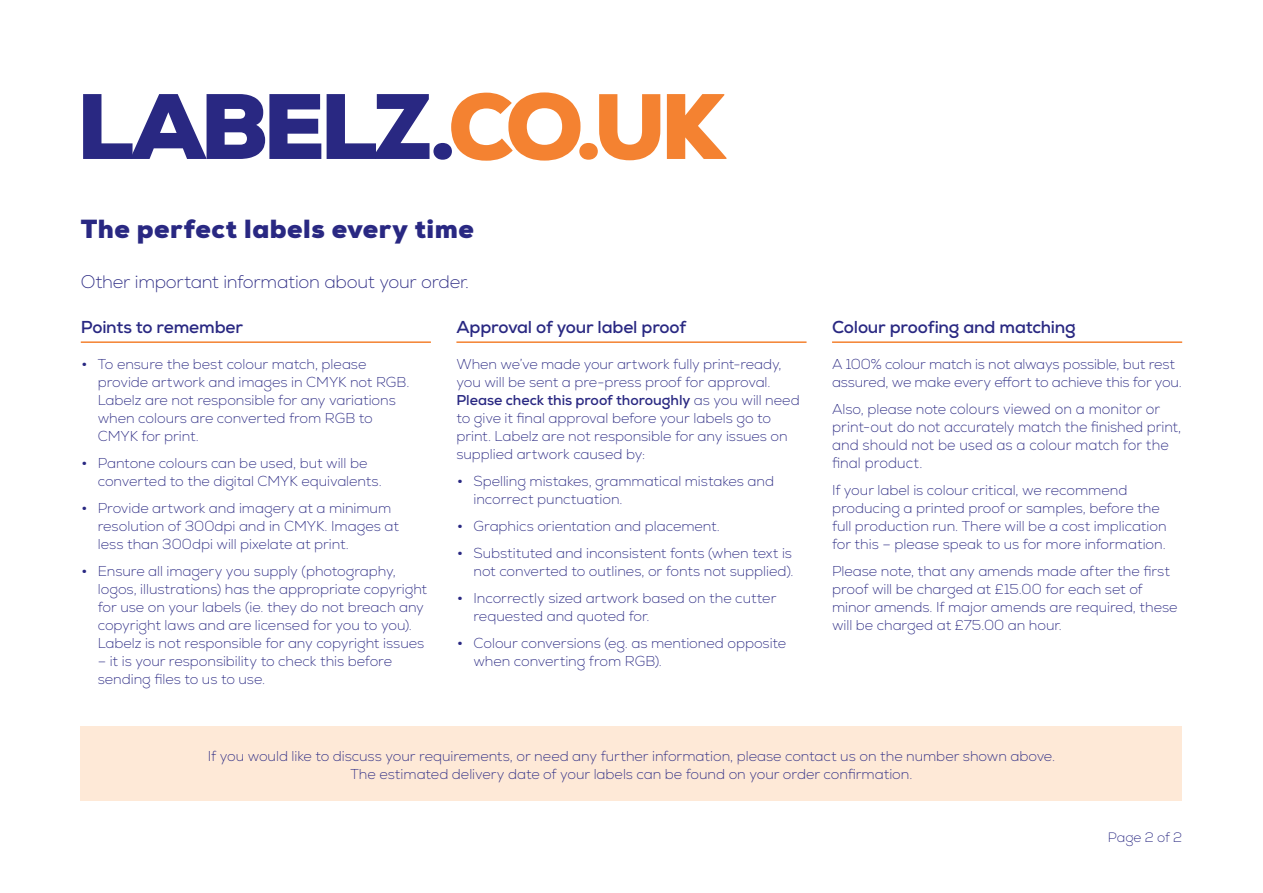
<style>
.page{position:relative;width:1263px;height:893px;background:#fff}
.page>*{position:absolute;margin:0;border:0;box-sizing:border-box;transform-origin:0 0}
.t1{font:900 90px "Nexa";letter-spacing:-.06em;color:#292882}
.t2{font:900 25.5px "Nexa";letter-spacing:.02em;color:#292882}
.t3{font:200 18px "Nexa";letter-spacing:-.015em;color:#292882}
.t4{font:700 17.25px "Nexa";letter-spacing:-.01em;color:#292882}
.t5{font:200 15px/18px "Nexa";letter-spacing:.005em;color:#292882;scale:.95 1}
.t6{font:200 14.25px/18px "Nexa";letter-spacing:-.005em;color:#292882}
.t7{font:200 13.5px "Nexa";letter-spacing:-.005em;color:#292882}
.s1{color:#f48231}
.s2{font-size:19.5px}
.s3{font-weight:700}
.s4{font-size:14.25px}
</style>
<div class="page">
<hr style="left:81px;top:341px;width:350px;height:2px;background:#f48231">
<hr style="left:456px;top:341px;width:350px;height:2px;background:#f48231">
<hr style="left:832px;top:341px;width:350px;height:2px;background:#f48231">
<div style="left:81px;top:726px;width:1101px;height:74px;background:#fee9d7"></div>
<h1 class="t1" style="left:77px;top:67px;width:650px">LABELZ.<span class="s1">CO.UK</span></h1>
<h2 class="t2" style="left:81px;top:212px;width:395px">The perfect labels every time</h2>
<p class="t3" style="left:81px;top:271px;width:390px">Other important information about your order.</p>
<p class="t4" style="left:81px;top:316px;width:164px">Points to remember</p>
<p class="t6" style="left:98px;top:355px;width:313px;text-indent:-17px"><span class="s2">•</span> To ensure the best colour match, please provide artwork and images in CMYK not RGB.<br>Labelz are not responsible for any variations when colours are converted from RGB to CMYK for print.</p>
<p class="t6" style="left:98px;top:454px;width:285px;text-indent:-17px"><span class="s2">•</span> Pantone colours can be used, but will be converted to the digital CMYK equivalents.</p>
<p class="t6" style="left:98px;top:499px;width:303px;text-indent:-17px"><span class="s2">•</span> Provide artwork and imagery at a minimum resolution of 300dpi and in CMYK. Images at less than 300dpi will pixelate at print.</p>
<p class="t6" style="left:98px;top:562px;width:331px;text-indent:-17px"><span class="s2">•</span> Ensure all imagery you supply (photography, logos, illustrations) has the appropriate copyright for use on your labels (ie. they do not breach any copyright laws and are licensed for you to you).<br>Labelz is not responsible for any copyright issues</p>
<p class="t6" style="left:98px;top:652px;width:296px">– it is your responsibility to check this before sending files to us to use.</p>
<p class="t4" style="left:456px;top:316px;width:231px">Approval of your label proof</p>
<p class="t6" style="left:456px;top:355px;width:345px">When we’ve made your artwork fully print-ready, you will be sent a pre-press proof for approval.<br><span class="s3">Please check this proof thoroughly</span> as you will need to give it final approval before your labels go to print. Labelz are not responsible for any issues on supplied artwork caused by:</p>
<p class="t6" style="left:473px;top:472px;width:302px;text-indent:-17px"><span class="s2">•</span> Spelling mistakes, grammatical mistakes and incorrect punctuation.</p>
<p class="t6" style="left:456px;top:517px;width:265px"><span class="s2">•</span> Graphics orientation and placement.</p>
<p class="t6" style="left:456px;top:544px;width:339px;text-align:right"><span class="s2">•</span> Substituted and inconsistent fonts (when text is not converted to outlines, or fonts not supplied).</p>
<p class="t6" style="left:473px;top:589px;width:304px;text-indent:-17px"><span class="s2">•</span> Incorrectly sized artwork based on the cutter requested and quoted for.</p>
<p class="t6" style="left:473px;top:634px;width:314px;text-indent:-17px"><span class="s2">•</span> Colour conversions (eg. as mentioned opposite when converting from RGB).</p>
<p class="t4" style="left:832px;top:316px;width:245px">Colour proofing and matching</p>
<p class="t6" style="left:832px;top:355px;width:351px">A 100% colour match is not always possible, but rest assured, we make every effort to achieve this for you.</p>
<p class="t5" style="left:832px;top:400px;width:369px"><span class="s4">Also, please note</span> colours viewed on a monitor or print-out do not accurately match the finished print, and should not be used as a colour match for the final product.</p>
<p class="t6" style="left:832px;top:481px;width:336px">If your label is colour critical, we recommend producing a printed proof or samples, before the full production run. There will be a cost implication for this – please speak to us for more information.</p>
<p class="t6" style="left:832px;top:562px;width:347px">Please note, that any amends made after the first proof will be charged at £15.00 for each set of minor amends. If major amends are required, these will be charged at £75.00 an hour.</p>
<p class="t6" style="left:208px;top:748px;width:849px;text-align:center">If you would like to discuss your requirements, or need any further information, please contact us on the number shown above.<br>The estimated delivery date of your labels can be found on your order confirmation.</p>
<p class="t7" style="left:1108px;top:829px;width:76px">Page 2 of 2</p>
</div>
